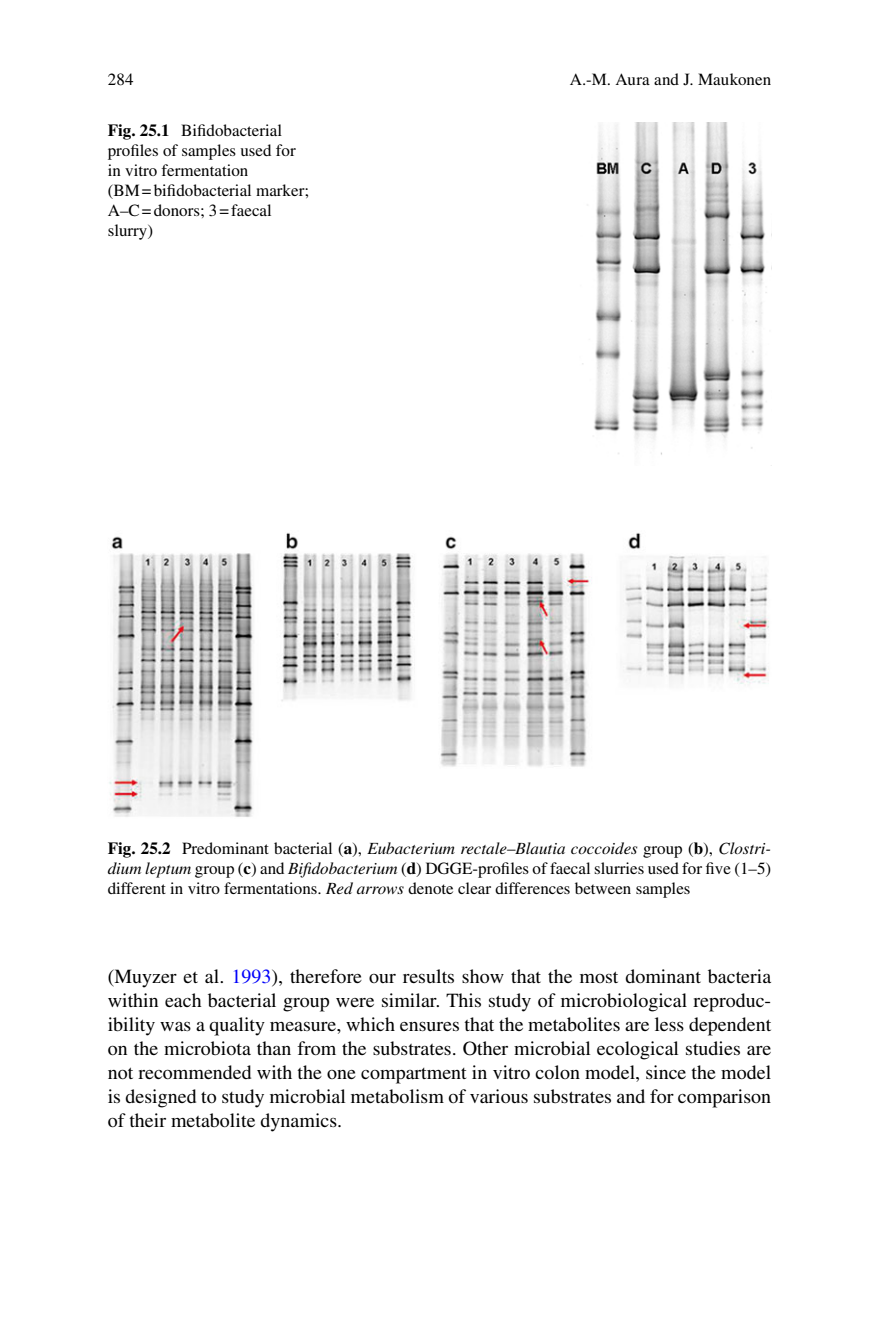
<style>
.page{position:relative;width:879px;height:1333px;background:#fff}
.page>*{position:absolute;margin:0;border:0;box-sizing:border-box;transform-origin:0 0}
.t1{font:20px/24px "Cwkkqm Times";color:#000;text-align:justify}
.t2{font:17px/20px "Cwkkqm Times";color:#000}
.t3{font:italic 17px "Tpvpnr Times";color:#000}
.s1{font-family:"Bpjsln Times";font-weight:700}
.s2{font-family:"Bpjsln Times";font-weight:700;font-style:normal}
.s3{font-family:"Cwkkqm Times";font-style:normal}
.s4{font-family:"Tpvpnr Times";font-style:italic}
.s5{color:#0000fa}
</style>
<div class="page">
<img style="left:582px;top:122px;width:185px;height:333px">
<img style="left:109px;top:532px;width:660px;height:285px">
<p class="t2" style="left:108px;top:71px;width:27px">284</p>
<p class="t2" style="left:108px;top:121px;width:203px"><span class="s1">Fig. 25.1</span> Bifidobacterial profiles of samples used for in vitro fermentation<br>(BM = bifidobacterial marker;<br>A–C = donors; 3 = faecal slurry)</p>
<p class="t2" style="left:570px;top:71px;width:203px">A.-M. Aura and J. Maukonen</p>
<p class="t3" style="left:108px;top:842px;width:665px"><span class="s2">Fig. 25.2</span> <span class="s3">Predominant bacterial (</span> <span class="s2">a</span> <span class="s3">),</span> Eubacterium rectale <span class="s3">–</span> Blautia coccoides <span class="s3">group (</span> <span class="s2">b</span> <span class="s3">),</span> Clostri-</p>
<p class="t2" style="left:108px;top:859px;width:665px"><span class="s4">dium leptum</span> group ( <span class="s1">c</span> ) and <span class="s4">Bifidobacterium</span> ( <span class="s1">d</span> ) DGGE-profiles of faecal slurries used for five (1–5) different in vitro fermentations. <span class="s4">Red arrows</span> denote clear differences between samples</p>
<p class="t1" style="left:108px;top:965px;width:665px">(Muyzer et al. <span class="s5">1993</span> ), therefore our results show that the most dominant bacteria within each bacterial group were similar. This study of microbiological reproduc&shy;ibility was a quality measure, which ensures that the metabolites are less dependent on the microbiota than from the substrates. Other microbial ecological studies are not recommended with the one compartment in vitro colon model, since the model is designed to study microbial metabolism of various substrates and for comparison of their metabolite dynamics.</p>
</div>
